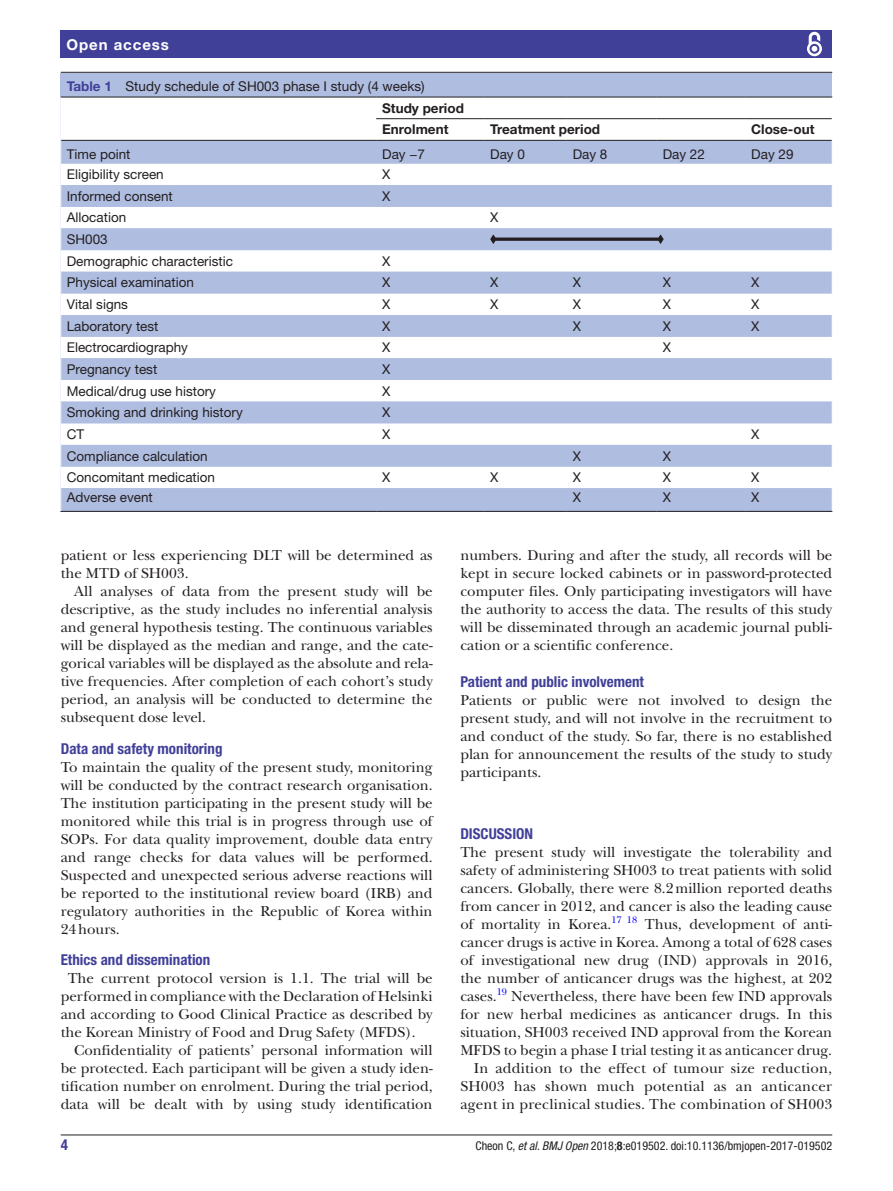
<style>
.page{position:relative;width:893px;height:1191px;background:#fff}
.page>*{position:absolute;margin:0;border:0;box-sizing:border-box;transform-origin:0 0}
.t1{font:15px/18px "New Baskerville";color:#231f20;text-align:justify}
.t2{font:700 condensed 15px "Helvetica Neue LT Std";color:#414099}
.t3{font:700 15px "Helvetica Neue LT Std";letter-spacing:.065em;color:#fff}
.t4{font:13.5px/21.9px "Helvetica Neue LT Std";color:#231f20}
.t5{font:700 13.5px "Helvetica Neue LT Std";color:#231f20}
.t6{font:condensed 12px "Helvetica Neue LT Std";color:#231f20}
.t7{font:9.9px "New Baskerville";color:#00f}
.s1{font-weight:700;color:#414099}
.s2{font-weight:700}
.s3{font-style:italic}
</style>
<div class="page">
<hr style="left:61px;top:1134px;width:771px;height:1px;background:#231f20">
<div style="left:61px;top:31px;width:771px;height:27px;background:#414099"></div>
<svg style="left:807px;top:31px;width:15px;height:26px"></svg>
<div style="left:61px;top:73px;width:771px;height:439px;background:#afbde1"></div>
<hr style="left:61px;top:72px;width:771px;height:1px;background:#231f20">
<div style="left:61px;top:98px;width:771px;height:42px;background:#fff"></div>
<svg style="left:61px;top:141px;width:771px;height:370px"></svg>
<hr style="left:61px;top:140px;width:315px;height:1px;background:#231f20">
<hr style="left:567px;top:140px;width:90px;height:1px;background:#231f20">
<hr style="left:657px;top:140px;width:88px;height:1px;background:#231f20">
<hr style="left:61px;top:97px;width:315px;height:1px;background:#231f20">
<hr style="left:376px;top:97px;width:108px;height:1px;background:#231f20">
<hr style="left:484px;top:97px;width:83px;height:1px;background:#231f20">
<hr style="left:567px;top:97px;width:90px;height:1px;background:#231f20">
<hr style="left:657px;top:97px;width:88px;height:1px;background:#231f20">
<hr style="left:745px;top:97px;width:87px;height:1px;background:#231f20">
<hr style="left:376px;top:118px;width:108px;height:1px;background:#231f20">
<hr style="left:376px;top:140px;width:108px;height:1px;background:#231f20">
<hr style="left:484px;top:118px;width:83px;height:1px;background:#231f20">
<hr style="left:567px;top:118px;width:90px;height:1px;background:#231f20">
<hr style="left:657px;top:118px;width:88px;height:1px;background:#231f20">
<hr style="left:484px;top:140px;width:83px;height:1px;background:#231f20">
<hr style="left:745px;top:118px;width:87px;height:1px;background:#231f20">
<hr style="left:745px;top:140px;width:87px;height:1px;background:#231f20">
<hr style="left:61px;top:511px;width:315px;height:1px;background:#231f20">
<hr style="left:376px;top:511px;width:108px;height:1px;background:#231f20">
<hr style="left:484px;top:511px;width:83px;height:1px;background:#231f20">
<hr style="left:567px;top:511px;width:90px;height:1px;background:#231f20">
<hr style="left:657px;top:511px;width:88px;height:1px;background:#231f20">
<hr style="left:745px;top:511px;width:87px;height:1px;background:#231f20">
<svg style="left:60px;top:97px;width:1px;height:414px"></svg>
<svg style="left:490px;top:234px;width:174px;height:10px"></svg>
<p class="t3" style="left:66px;top:35px;width:104px">Open access</p>
<p class="t4" style="left:382px;top:75px;width:83px;text-indent:-315px"><span class="s1">Table 1</span> Study schedule of SH003 phase I study (4 weeks)<br><span class="s2">Study period<br>Enrolment</span></p>
<p class="t5" style="left:490px;top:121px;width:111px">Treatment period</p>
<p class="t5" style="left:751px;top:121px;width:65px">Close-out</p>
<p class="t4" style="left:67px;top:143px;width:65px">Time point</p>
<p class="t4" style="left:382px;top:143px;width:44px">Day −7</p>
<p class="t4" style="left:490px;top:143px;width:36px">Day 0</p>
<p class="t4" style="left:573px;top:143px;width:36px">Day 8</p>
<p class="t4" style="left:663px;top:143px;width:44px">Day 22</p>
<p class="t4" style="left:751px;top:143px;width:44px">Day 29</p>
<p class="t4" style="left:67px;top:163px;width:98px">Eligibility screen</p>
<p class="t4" style="left:382px;top:163px;width:10px">X</p>
<p class="t4" style="left:67px;top:185px;width:108px">Informed consent</p>
<p class="t4" style="left:382px;top:185px;width:10px">X</p>
<p class="t4" style="left:67px;top:206px;width:61px">Allocation</p>
<p class="t4" style="left:490px;top:206px;width:10px">X</p>
<p class="t4" style="left:67px;top:228px;width:168px">SH003<br>Demographic characteristic</p>
<p class="t4" style="left:382px;top:250px;width:10px">X</p>
<p class="t4" style="left:67px;top:271px;width:129px">Physical examination</p>
<p class="t4" style="left:382px;top:271px;width:10px">X</p>
<p class="t4" style="left:490px;top:271px;width:10px">X</p>
<p class="t4" style="left:573px;top:271px;width:10px">X</p>
<p class="t4" style="left:663px;top:271px;width:10px">X</p>
<p class="t4" style="left:751px;top:271px;width:10px">X</p>
<p class="t4" style="left:67px;top:293px;width:63px">Vital signs</p>
<p class="t4" style="left:382px;top:293px;width:10px">X</p>
<p class="t4" style="left:490px;top:293px;width:10px">X</p>
<p class="t4" style="left:573px;top:293px;width:10px">X</p>
<p class="t4" style="left:663px;top:293px;width:10px">X</p>
<p class="t4" style="left:751px;top:293px;width:10px">X</p>
<p class="t4" style="left:67px;top:315px;width:93px">Laboratory test</p>
<p class="t4" style="left:382px;top:315px;width:10px">X</p>
<p class="t4" style="left:573px;top:315px;width:10px">X</p>
<p class="t4" style="left:663px;top:315px;width:10px">X</p>
<p class="t4" style="left:751px;top:315px;width:10px">X</p>
<p class="t4" style="left:67px;top:336px;width:123px">Electrocardiography</p>
<p class="t4" style="left:382px;top:336px;width:10px">X</p>
<p class="t4" style="left:663px;top:336px;width:10px">X</p>
<p class="t4" style="left:67px;top:358px;width:92px">Pregnancy test</p>
<p class="t4" style="left:382px;top:358px;width:10px">X</p>
<p class="t4" style="left:67px;top:380px;width:151px">Medical/drug use history</p>
<p class="t4" style="left:382px;top:380px;width:10px">X</p>
<p class="t4" style="left:67px;top:401px;width:178px">Smoking and drinking history</p>
<p class="t4" style="left:382px;top:401px;width:10px">X</p>
<p class="t4" style="left:67px;top:423px;width:19px">CT</p>
<p class="t4" style="left:382px;top:423px;width:10px">X</p>
<p class="t4" style="left:751px;top:423px;width:10px">X</p>
<p class="t4" style="left:67px;top:444px;width:143px">Compliance calculation</p>
<p class="t4" style="left:573px;top:444px;width:10px">X</p>
<p class="t4" style="left:663px;top:444px;width:10px">X</p>
<p class="t4" style="left:67px;top:466px;width:150px">Concomitant medication</p>
<p class="t4" style="left:382px;top:466px;width:10px">X</p>
<p class="t4" style="left:490px;top:466px;width:10px">X</p>
<p class="t4" style="left:573px;top:466px;width:10px">X</p>
<p class="t4" style="left:663px;top:466px;width:10px">X</p>
<p class="t4" style="left:751px;top:466px;width:10px">X</p>
<p class="t4" style="left:67px;top:486px;width:88px">Adverse event</p>
<p class="t4" style="left:573px;top:486px;width:10px">X</p>
<p class="t4" style="left:663px;top:486px;width:10px">X</p>
<p class="t4" style="left:751px;top:486px;width:10px">X</p>
<p class="t1" style="left:61px;top:546px;width:373px">patient or less experiencing DLT will be determined as the MTD of SH003.</p>
<p class="t1" style="left:61px;top:582px;width:373px;text-indent:14px">All analyses of data from the present study will be descriptive, as the study includes no inferential analysis and general hypothesis testing. The continuous variables will be displayed as the median and range, and the cate&shy;gorical variables will be displayed as the absolute and rela&shy;tive frequencies. After completion of each cohort’s study period, an analysis will be conducted to determine the subsequent dose level.</p>
<p class="t2" style="left:61px;top:739px;width:163px">Data and safety monitoring</p>
<p class="t1" style="left:61px;top:758px;width:373px">To maintain the quality of the present study, monitoring will be conducted by the contract research organisation.<br>The institution participating in the present study will be monitored while this trial is in progress through use of SOPs. For data quality improvement, double data entry and range checks for data values will be performed.<br>Suspected and unexpected serious adverse reactions will be reported to the institutional review board (IRB) and regulatory authorities in the Republic of Korea within 24hours.</p>
<p class="t2" style="left:61px;top:951px;width:151px">Ethics and dissemination</p>
<p class="t1" style="left:61px;top:969px;width:373px;text-indent:7px">The current protocol version is 1.1. The trial will be performed in compliance with the Declaration of Helsinki and according to Good Clinical Practice as described by the Korean Ministry of Food and Drug Safety (MFDS).</p>
<p class="t1" style="left:61px;top:1041px;width:373px;text-indent:14px">Confidentiality of patients’ personal information will be protected. Each participant will be given a study iden&shy;tification number on enrolment. During the trial period, data will be dealt with by using study identification</p>
<p class="t1" style="left:460px;top:546px;width:373px">numbers. During and after the study, all records will be kept in secure locked cabinets or in password-protected computer files. Only participating investigators will have the authority to access the data. The results of this study will be disseminated through an academic journal publi&shy;cation or a scientific conference.</p>
<p class="t2" style="left:460px;top:672px;width:185px">Patient and public involvement</p>
<p class="t1" style="left:460px;top:691px;width:373px">Patients or public were not involved to design the present study, and will not involve in the recruitment to and conduct of the study. So far, there is no established plan for announcement the results of the study to study participants.</p>
<p class="t2" style="left:460px;top:825px;width:74px">Discussion</p>
<p class="t1" style="left:460px;top:843px;width:373px">The present study will investigate the tolerability and safety of administering SH003 to treat patients with solid cancers. Globally, there were 8.2million reported deaths from cancer in 2012, and cancer is also the leading cause of mortality in Korea.</p>
<p class="t7" style="left:611px;top:913px;width:27px">17 18</p>
<p class="t1" style="left:460px;top:915px;width:373px;text-indent:184px">Thus, development of anti&shy;cancer drugs is active in Korea. Among a total of 628 cases of investigational new drug (IND) approvals in 2016, the number of anticancer drugs was the highest, at 202 cases.</p>
<p class="t7" style="left:497px;top:985px;width:12px">19</p>
<p class="t1" style="left:460px;top:987px;width:373px;text-align:right">Nevertheless, there have been few IND approvals<br>for new herbal medicines as anticancer drugs. In this situation, SH003 received IND approval from the Korean MFDS to begin a phase I trial testing it as anticancer drug.<br>In addition to the effect of tumour size reduction, SH003 has shown much potential as an anticancer agent in preclinical studies. The combination of SH003</p>
<p class="t2" style="left:61px;top:1135px;width:9px">4</p>
<p class="t6" style="left:475px;top:1138px;width:358px">Cheon C, <span class="s3">et al</span>. <span class="s3">BMJ Open</span> 2018;<span class="s2">8</span>:e019502. doi:10.1136/bmjopen-2017-019502</p>
</div>
